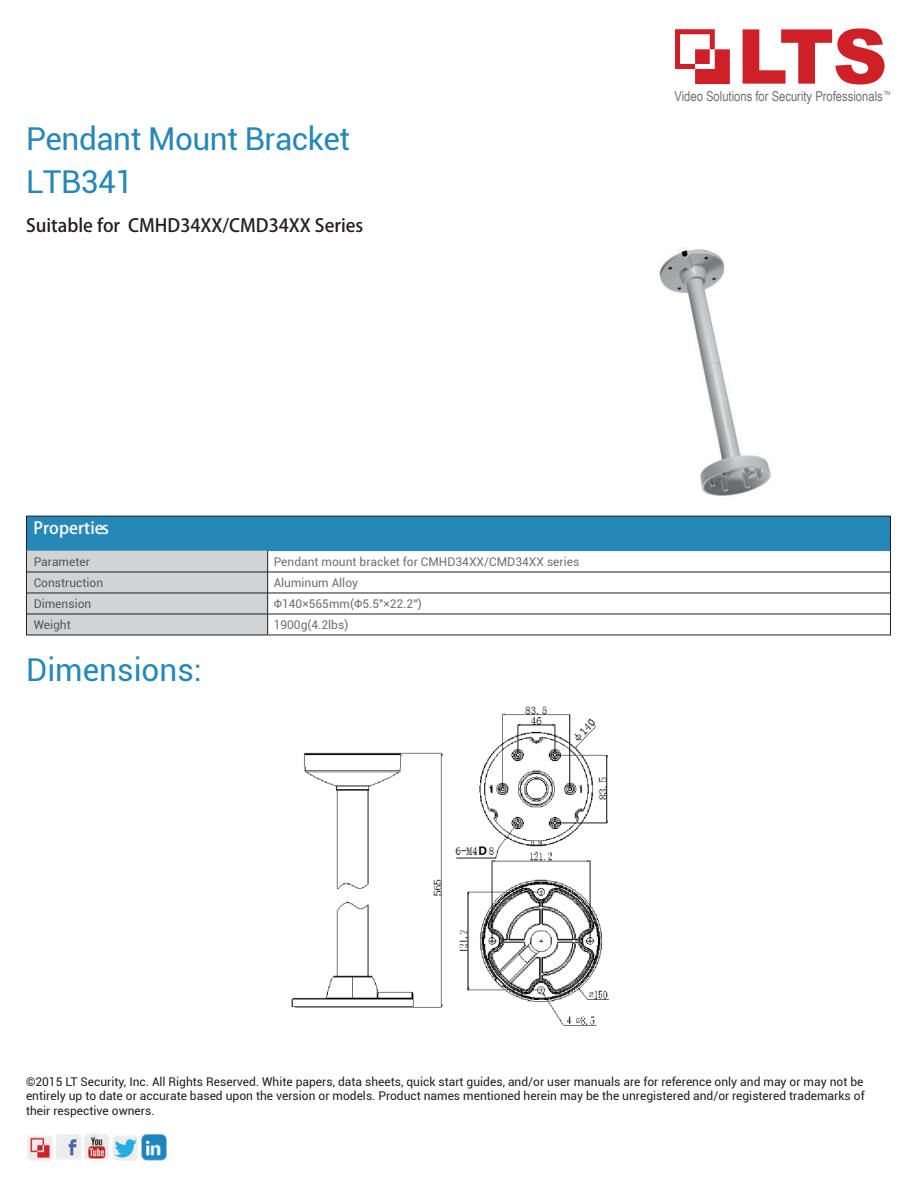
<style>
.page{position:relative;width:918px;height:1188px;background:#fff}
.page>*{position:absolute;margin:0;border:0;box-sizing:border-box;transform-origin:0 0}
.t1{font:31.5px "Roboto";letter-spacing:-.015em;color:#2688b8}
.t2{font:18px "Roboto Light G Bpc EUC H";color:#231f20}
.t3{font:16.5px "Roboto Black G Bpc EUC H";color:#fff}
.t4{font:13.65px "Arial Narrow";color:#6f7070}
.t5{font:12px/14.4px "Roboto";color:#231f20;text-align:justify}
.t6{font:12px "Roboto";color:#707072}
.t7{font:12px "Roboto";color:#57585a}
.t8{font:5.7px "Arial Narrow";color:#6f7070}
</style>
<div class="page">
<div style="left:26px;top:516px;width:864px;height:35px;background:#2688b8"></div>
<hr style="left:267px;top:593px;width:623px;height:1px;background:#231f20">
<hr style="left:267px;top:572px;width:623px;height:1px;background:#231f20">
<hr style="left:267px;top:614px;width:623px;height:1px;background:#231f20">
<hr style="left:890px;top:517px;width:1px;height:34px;background:#231f20">
<hr style="left:268px;top:516px;width:623px;height:1px;background:#231f20">
<hr style="left:26px;top:517px;width:1px;height:34px;background:#231f20">
<hr style="left:26px;top:516px;width:242px;height:1px;background:#231f20">
<hr style="left:26px;top:635px;width:242px;height:1px;background:#231f20">
<svg style="left:26px;top:551px;width:242px;height:84px;background:#c8cacb"></svg>
<hr style="left:268px;top:635px;width:623px;height:1px;background:#231f20">
<svg style="left:890px;top:551px;width:1px;height:84px"></svg>
<svg style="left:675px;top:29px;width:55px;height:55px"></svg>
<svg style="left:743px;top:28px;width:142px;height:57px"></svg>
<img style="left:27px;top:1133px;width:141px;height:29px">
<img style="left:659px;top:247px;width:112px;height:249px">
<img style="left:291px;top:706px;width:319px;height:319px">
<h1 class="t1" style="left:26px;top:117px;width:326px">Pendant Mount Bracket</h1>
<h1 class="t1" style="left:26px;top:160px;width:109px">LTB341</h1>
<h2 class="t2" style="left:26px;top:214px;width:339px">Suitable for CMHD34XX/CMD34XX Series</h2>
<p class="t4" style="left:675px;top:87px;width:210px">Video Solutions for Security Professionals</p>
<p class="t8" style="left:884px;top:89px;width:8px">TM</p>
<h3 class="t3" style="left:34px;top:519px;width:77px">Properties</h3>
<p class="t7" style="left:34px;top:553px;width:58px">Parameter</p>
<p class="t6" style="left:274px;top:553px;width:307px">Pendant mount bracket for CMHD34XX/CMD34XX series</p>
<p class="t7" style="left:34px;top:574px;width:71px">Construction</p>
<p class="t6" style="left:274px;top:574px;width:86px">Aluminum Alloy</p>
<p class="t7" style="left:34px;top:595px;width:59px">Dimension</p>
<p class="t6" style="left:274px;top:595px;width:150px">Φ140×565mm(Φ5.5"×22.2")</p>
<p class="t7" style="left:34px;top:616px;width:39px">Weight</p>
<p class="t6" style="left:274px;top:616px;width:76px">1900g(4.2lbs)</p>
<h1 class="t1" style="left:26px;top:648px;width:177px">Dimensions:</h1>
<p class="t5" style="left:26px;top:1074px;width:840px">©2015 LT Security, Inc. All Rights Reserved. White papers, data sheets, quick start guides, and/or user manuals are for reference only and may or may not be entirely up to date or accurate based upon the version or models. Product names mentioned herein may be the unregistered and/or registered trademarks of their respective owners.</p>
</div>
